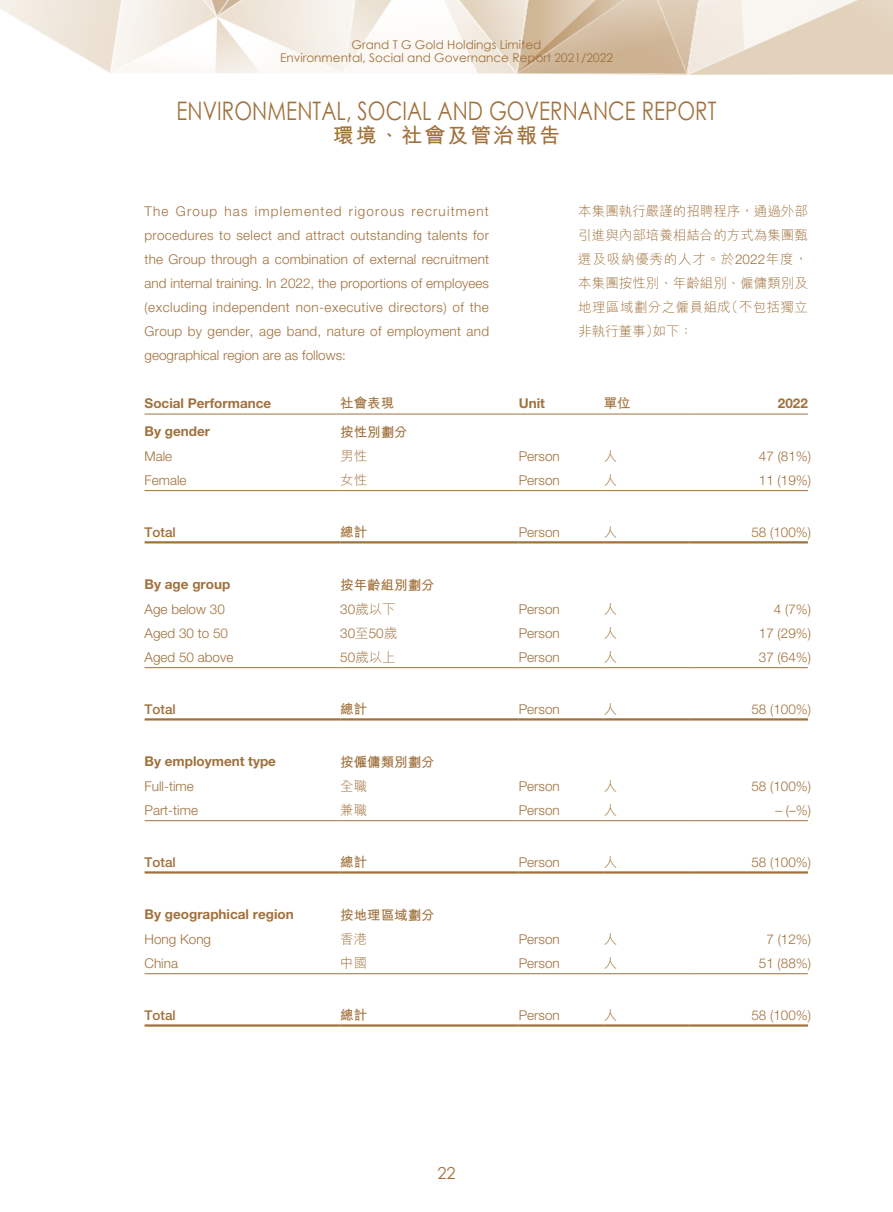
<style>
.page{position:relative;width:893px;height:1212px;background:#fff}
.page>*{position:absolute;margin:0;border:0;box-sizing:border-box;transform-origin:0 0}
.t1{font:25.5px "Century Gothic";letter-spacing:.005em;color:#a1713c;scale:.8 1}
.t2{font:700 21px "M Hei HK";letter-spacing:.09em;color:#a1713c}
.t3{font:16.5px "Century Gothic";color:#a1713c}
.t4{font:300 13.5px/24px "Helvetica Neue LT Std";color:#a1713c;text-align:justify}
.t5{font:300 13.5px/24px "M Hei HK";color:#a1713c;text-align:justify}
.t6{font:700 13.5px "Helvetica Neue LT Std";color:#a1713c}
.t7{font:700 13.5px "M Hei HK";color:#a1713c}
.t8{font:500 13.5px "Helvetica Neue LT Std";color:#a1713c}
.t9{font:12px/13.5px "Century Gothic";color:#a1713c;text-align:center}
.s1{font-family:"Helvetica Neue LT Std"}
.s2{font-family:"M Hei HK"}
</style>
<div class="page">
<svg style="left:0;top:0;width:893px;height:75px"></svg>
<hr style="left:145px;top:414px;width:195px;height:1px;background:#a1713c">
<hr style="left:340px;top:414px;width:179px;height:1px;background:#a1713c">
<hr style="left:519px;top:414px;width:85px;height:1px;background:#a1713c">
<hr style="left:604px;top:414px;width:85px;height:1px;background:#a1713c">
<hr style="left:689px;top:414px;width:119px;height:1px;background:#a1713c">
<hr style="left:145px;top:490px;width:195px;height:1px;background:#a1713c">
<hr style="left:340px;top:490px;width:179px;height:1px;background:#a1713c">
<hr style="left:519px;top:490px;width:85px;height:1px;background:#a1713c">
<hr style="left:604px;top:490px;width:85px;height:1px;background:#a1713c">
<hr style="left:689px;top:490px;width:119px;height:1px;background:#a1713c">
<hr style="left:145px;top:541px;width:195px;height:2px;background:#a1713c">
<hr style="left:340px;top:541px;width:179px;height:2px;background:#a1713c">
<hr style="left:519px;top:541px;width:85px;height:2px;background:#a1713c">
<hr style="left:604px;top:541px;width:85px;height:2px;background:#a1713c">
<hr style="left:689px;top:541px;width:119px;height:2px;background:#a1713c">
<hr style="left:145px;top:667px;width:195px;height:1px;background:#a1713c">
<hr style="left:340px;top:667px;width:179px;height:1px;background:#a1713c">
<hr style="left:519px;top:667px;width:85px;height:1px;background:#a1713c">
<hr style="left:604px;top:667px;width:85px;height:1px;background:#a1713c">
<hr style="left:689px;top:667px;width:119px;height:1px;background:#a1713c">
<hr style="left:145px;top:718px;width:195px;height:2px;background:#a1713c">
<hr style="left:340px;top:718px;width:179px;height:2px;background:#a1713c">
<hr style="left:519px;top:718px;width:85px;height:2px;background:#a1713c">
<hr style="left:604px;top:718px;width:85px;height:2px;background:#a1713c">
<hr style="left:689px;top:718px;width:119px;height:2px;background:#a1713c">
<hr style="left:145px;top:820px;width:195px;height:1px;background:#a1713c">
<hr style="left:340px;top:820px;width:179px;height:1px;background:#a1713c">
<hr style="left:519px;top:820px;width:85px;height:1px;background:#a1713c">
<hr style="left:604px;top:820px;width:85px;height:1px;background:#a1713c">
<hr style="left:689px;top:820px;width:119px;height:1px;background:#a1713c">
<hr style="left:145px;top:871px;width:195px;height:2px;background:#a1713c">
<hr style="left:340px;top:871px;width:179px;height:2px;background:#a1713c">
<hr style="left:519px;top:871px;width:85px;height:2px;background:#a1713c">
<hr style="left:604px;top:871px;width:85px;height:2px;background:#a1713c">
<hr style="left:689px;top:871px;width:119px;height:2px;background:#a1713c">
<hr style="left:145px;top:973px;width:195px;height:1px;background:#a1713c">
<hr style="left:340px;top:973px;width:179px;height:1px;background:#a1713c">
<hr style="left:519px;top:973px;width:85px;height:1px;background:#a1713c">
<hr style="left:604px;top:973px;width:85px;height:1px;background:#a1713c">
<hr style="left:689px;top:973px;width:119px;height:1px;background:#a1713c">
<hr style="left:145px;top:1024px;width:195px;height:2px;background:#a1713c">
<hr style="left:340px;top:1024px;width:179px;height:2px;background:#a1713c">
<hr style="left:519px;top:1024px;width:85px;height:2px;background:#a1713c">
<hr style="left:604px;top:1024px;width:85px;height:2px;background:#a1713c">
<hr style="left:689px;top:1024px;width:119px;height:2px;background:#a1713c">
<p class="t9" style="left:280px;top:37px;width:334px">Grand T G Gold Holdings Limited<br>Environmental, Social and Governance Report 2021/2022</p>
<h1 class="t1" style="left:177px;top:93px;width:676px">ENVIRONMENTAL, SOCIAL AND GOVERNANCE REPORT</h1>
<h2 class="t2" style="left:333px;top:120px;width:229px">環境、社會及管治報告</h2>
<p class="t5" style="left:578px;top:199px;width:231px">本集團執行嚴謹的招聘程序，通過外部引進與內部培養相結合的方式為集團甄選及吸納優秀的人才。於<span class="s1">2022</span>年度，本集團按性別、年齡組別、僱傭類別及地理區域劃分之僱員組成（不包括獨立非執行董事）如下：</p>
<p class="t4" style="left:145px;top:199px;width:346px">The Group has implemented rigorous recruitment procedures to select and attract outstanding talents for the Group through a combination of external recruitment and internal training. In 2022, the proportions of employees (excluding independent non-executive directors) of the Group by gender, age band, nature of employment and geographical region are as follows:</p>
<p class="t6" style="left:145px;top:394px;width:128px">Social Performance</p>
<p class="t7" style="left:340px;top:393px;width:55px">社會表現</p>
<p class="t6" style="left:519px;top:394px;width:28px">Unit</p>
<p class="t7" style="left:604px;top:393px;width:28px">單位</p>
<p class="t6" style="left:778px;top:394px;width:32px">2022</p>
<p class="t6" style="left:145px;top:423px;width:67px">By gender</p>
<p class="t7" style="left:340px;top:422px;width:69px">按性別劃分</p>
<p class="t4" style="left:145px;top:444px;width:29px">Male</p>
<p class="t5" style="left:340px;top:444px;width:28px">男性</p>
<p class="t4" style="left:519px;top:444px;width:43px">Person</p>
<p class="t5" style="left:604px;top:444px;width:15px">人</p>
<p class="t4" style="left:759px;top:444px;width:54px">47 (81%)</p>
<p class="t4" style="left:145px;top:468px;width:44px">Female</p>
<p class="t5" style="left:340px;top:468px;width:28px">女性</p>
<p class="t4" style="left:519px;top:468px;width:43px">Person</p>
<p class="t5" style="left:604px;top:468px;width:15px">人</p>
<p class="t4" style="left:759px;top:468px;width:54px">11 (19%)</p>
<p class="t8" style="left:145px;top:524px;width:33px">Total</p>
<p class="t7" style="left:340px;top:522px;width:28px">總計</p>
<p class="t4" style="left:519px;top:520px;width:43px">Person</p>
<p class="t5" style="left:604px;top:520px;width:15px">人</p>
<p class="t4" style="left:751px;top:520px;width:61px">58 (100%)</p>
<p class="t6" style="left:145px;top:576px;width:87px">By age group</p>
<p class="t7" style="left:340px;top:575px;width:96px">按年齡組別劃分</p>
<p class="t4" style="left:145px;top:597px;width:82px">Age below 30</p>
<p class="t5" style="left:340px;top:597px;width:57px"><span class="s1">30</span>歲以下</p>
<p class="t4" style="left:519px;top:597px;width:43px">Person</p>
<p class="t5" style="left:604px;top:597px;width:15px">人</p>
<p class="t4" style="left:774px;top:597px;width:39px">4 (7%)</p>
<p class="t4" style="left:145px;top:621px;width:85px">Aged 30 to 50</p>
<p class="t4" style="left:340px;top:621px;width:59px">30<span class="s2">至</span>50<span class="s2">歲</span></p>
<p class="t4" style="left:519px;top:621px;width:43px">Person</p>
<p class="t5" style="left:604px;top:621px;width:15px">人</p>
<p class="t4" style="left:759px;top:621px;width:54px">17 (29%)</p>
<p class="t4" style="left:145px;top:645px;width:90px">Aged 50 above</p>
<p class="t5" style="left:340px;top:645px;width:57px"><span class="s1">50</span>歲以上</p>
<p class="t4" style="left:519px;top:645px;width:43px">Person</p>
<p class="t5" style="left:604px;top:645px;width:15px">人</p>
<p class="t4" style="left:759px;top:645px;width:54px">37 (64%)</p>
<p class="t8" style="left:145px;top:701px;width:33px">Total</p>
<p class="t7" style="left:340px;top:699px;width:28px">總計</p>
<p class="t4" style="left:519px;top:697px;width:43px">Person</p>
<p class="t5" style="left:604px;top:697px;width:15px">人</p>
<p class="t4" style="left:751px;top:697px;width:61px">58 (100%)</p>
<p class="t6" style="left:145px;top:753px;width:133px">By employment type</p>
<p class="t7" style="left:340px;top:752px;width:96px">按僱傭類別劃分</p>
<p class="t4" style="left:145px;top:774px;width:51px">Full-time</p>
<p class="t5" style="left:340px;top:774px;width:28px">全職</p>
<p class="t4" style="left:519px;top:774px;width:43px">Person</p>
<p class="t5" style="left:604px;top:774px;width:15px">人</p>
<p class="t4" style="left:751px;top:774px;width:61px">58 (100%)</p>
<p class="t4" style="left:145px;top:798px;width:55px">Part-time</p>
<p class="t5" style="left:340px;top:798px;width:28px">兼職</p>
<p class="t4" style="left:519px;top:798px;width:43px">Person</p>
<p class="t5" style="left:604px;top:798px;width:15px">人</p>
<p class="t4" style="left:775px;top:798px;width:37px">– (–%)</p>
<p class="t8" style="left:145px;top:854px;width:33px">Total</p>
<p class="t7" style="left:340px;top:852px;width:28px">總計</p>
<p class="t4" style="left:519px;top:850px;width:43px">Person</p>
<p class="t5" style="left:604px;top:850px;width:15px">人</p>
<p class="t4" style="left:751px;top:850px;width:61px">58 (100%)</p>
<p class="t6" style="left:145px;top:906px;width:151px">By geographical region</p>
<p class="t7" style="left:340px;top:905px;width:96px">按地理區域劃分</p>
<p class="t4" style="left:145px;top:927px;width:68px">Hong Kong</p>
<p class="t5" style="left:340px;top:927px;width:28px">香港</p>
<p class="t4" style="left:519px;top:927px;width:43px">Person</p>
<p class="t5" style="left:604px;top:927px;width:15px">人</p>
<p class="t4" style="left:766px;top:927px;width:46px">7 (12%)</p>
<p class="t4" style="left:145px;top:951px;width:35px">China</p>
<p class="t5" style="left:340px;top:951px;width:28px">中國</p>
<p class="t4" style="left:519px;top:951px;width:43px">Person</p>
<p class="t5" style="left:604px;top:951px;width:15px">人</p>
<p class="t4" style="left:759px;top:951px;width:54px">51 (88%)</p>
<p class="t8" style="left:145px;top:1007px;width:33px">Total</p>
<p class="t7" style="left:340px;top:1005px;width:28px">總計</p>
<p class="t4" style="left:519px;top:1003px;width:43px">Person</p>
<p class="t5" style="left:604px;top:1003px;width:15px">人</p>
<p class="t4" style="left:751px;top:1003px;width:61px">58 (100%)</p>
<p class="t3" style="left:437px;top:1162px;width:20px">22</p>
</div>
